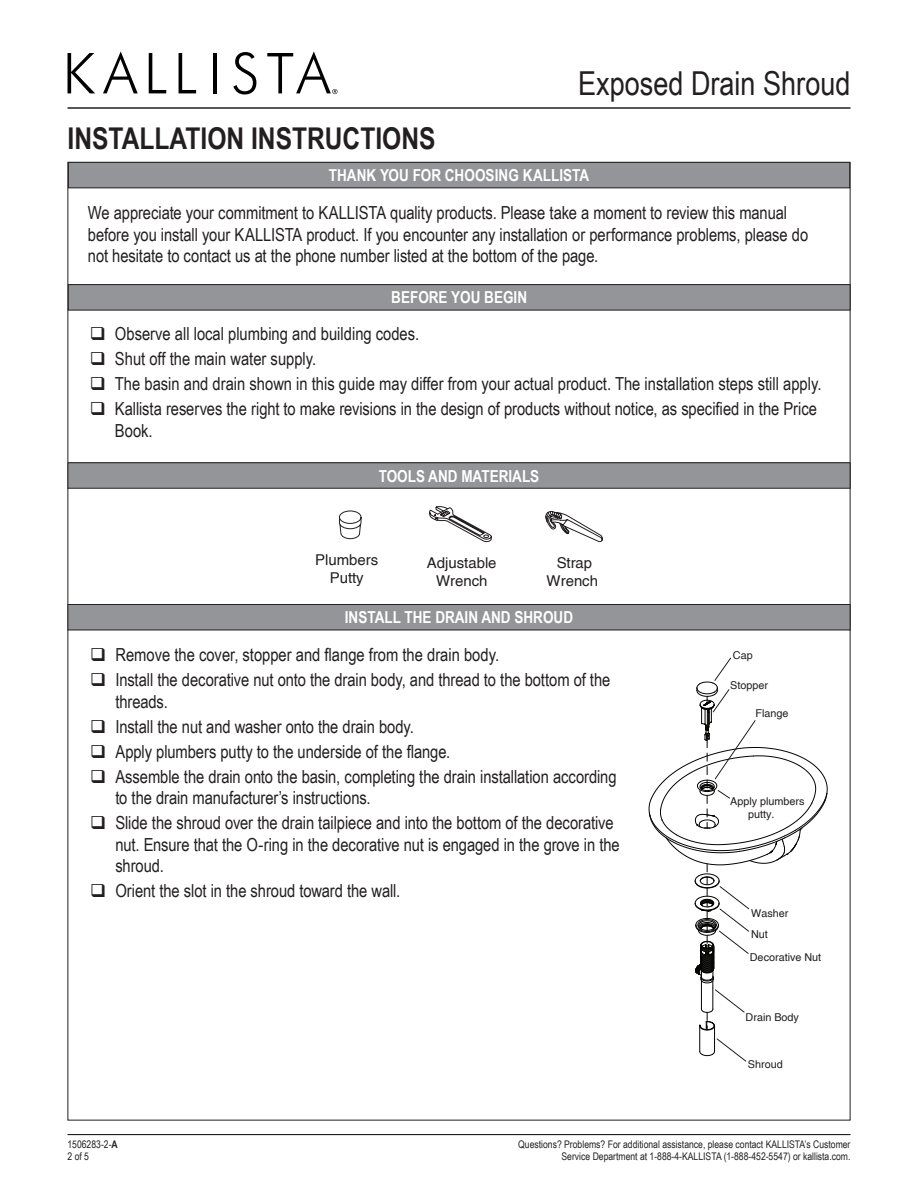
<style>
.page{position:relative;width:918px;height:1188px;background:#fff}
.page>*{position:absolute;margin:0;border:0;box-sizing:border-box;transform-origin:0 0}
.t1{font:33px "Arial Narrow";color:#231f20}
.t2{font:700 30px "Arial Narrow";color:#231f20}
.Body{font:18px/21.6px "Arial Narrow";letter-spacing:-.005em;color:#231f20}
.Section_Heading{font:700 16.5px "Arial Narrow";color:#fff}
.Caution_Line{font:700 16.5px "Arial Narrow";letter-spacing:.005em;color:#fff}
.t3{font:15px/17.9px "Helvetica";color:#231f20;text-align:center}
.t4{font:10.8px/21px "Helvetica";color:#211d1e}
.t5{font:10.5px/12.6px "Arial Narrow";color:#231f20}
.s1{font-weight:700}
</style>
<div class="page">
<svg style="left:68px;top:53px;width:27px;height:40px"></svg>
<svg style="left:103px;top:51px;width:35px;height:42px"></svg>
<svg style="left:149px;top:53px;width:17px;height:40px"></svg>
<svg style="left:179px;top:53px;width:17px;height:40px"></svg>
<hr style="left:213px;top:53px;width:4px;height:40px;background:#000">
<svg style="left:233px;top:52px;width:23px;height:42px"></svg>
<svg style="left:267px;top:51px;width:70px;height:43px"></svg>
<hr style="left:68px;top:107px;width:782px;height:2px;background:#231f20">
<hr style="left:68px;top:1134px;width:782px;height:1px;background:#231f20">
<div style="left:68px;top:162px;width:782px;height:26px;background:#939598"></div>
<div style="left:68px;top:162px;width:782px;height:26px;border:1px solid #231f20"></div>
<div style="left:68px;top:285px;width:782px;height:25px;background:#939598"></div>
<div style="left:68px;top:284px;width:782px;height:26px;border:1px solid #231f20"></div>
<div style="left:68px;top:604px;width:782px;height:26px;background:#939598"></div>
<div style="left:68px;top:604px;width:782px;height:26px;border:1px solid #231f20"></div>
<div style="left:68px;top:463px;width:782px;height:25px;background:#939598"></div>
<div style="left:68px;top:462px;width:782px;height:27px;border:1px solid #231f20"></div>
<svg style="left:648px;top:658px;width:180px;height:404px"></svg>
<svg style="left:429px;top:506px;width:63px;height:36px"></svg>
<svg style="left:545px;top:511px;width:58px;height:31px"></svg>
<svg style="left:339px;top:510px;width:23px;height:29px"></svg>
<h2 class="t2" style="left:68px;top:115px;width:370px">INSTALLATION INSTRUCTIONS</h2>
<h1 class="t1" style="left:578px;top:59px;width:274px">Exposed Drain Shroud</h1>
<p class="Caution_Line" style="left:329px;top:163px;width:262px">THANK YOU FOR CHOOSING KALLISTA</p>
<p class="Body" style="left:88px;top:201px;width:722px">We appreciate your commitment to KALLISTA quality products. Please take a moment to review this manual before you install your KALLISTA product. If you encounter any installation or performance problems, please do not hesitate to contact us at the phone number listed at the bottom of the page.</p>
<p class="Section_Heading" style="left:391px;top:285px;width:137px">BEFORE YOU BEGIN</p>
<p class="Body" style="left:115px;top:323px;width:306px">Observe all local plumbing and building codes.</p>
<p class="Body" style="left:115px;top:348px;width:203px">Shut off the main water supply.</p>
<p class="Body" style="left:115px;top:373px;width:708px">The basin and drain shown in this guide may differ from your actual product. The installation steps still apply.</p>
<p class="Body" style="left:115px;top:398px;width:704px">Kallista reserves the right to make revisions in the design of products without notice, as specified in the Price<br>Book.</p>
<p class="Section_Heading" style="left:379px;top:463px;width:162px">TOOLS AND MATERIALS</p>
<p class="t3" style="left:315px;top:551px;width:65px">Plumbers<br>Putty</p>
<p class="t3" style="left:427px;top:554px;width:71px">Adjustable<br>Wrench</p>
<p class="t3" style="left:547px;top:554px;width:53px">Strap<br>Wrench</p>
<p class="Section_Heading" style="left:345px;top:605px;width:230px">INSTALL THE DRAIN AND SHROUD</p>
<p class="Body" style="left:115px;top:643px;width:385px">Remove the cover, stopper and flange from the drain body.</p>
<p class="Body" style="left:115px;top:668px;width:497px">Install the decorative nut onto the drain body, and thread to the bottom of the threads.</p>
<p class="Body" style="left:115px;top:715px;width:300px">Install the nut and washer onto the drain body.</p>
<p class="Body" style="left:115px;top:740px;width:336px">Apply plumbers putty to the underside of the flange.</p>
<p class="Body" style="left:115px;top:765px;width:503px">Assemble the drain onto the basin, completing the drain installation according to the drain manufacturer’s instructions.</p>
<p class="Body" style="left:115px;top:811px;width:506px">Slide the shroud over the drain tailpiece and into the bottom of the decorative nut. Ensure that the O-ring in the decorative nut is engaged in the grove in the shroud.</p>
<p class="Body" style="left:115px;top:880px;width:287px">Orient the slot in the shroud toward the wall.</p>
<p class="t4" style="left:733px;top:645px;width:21px">Cap</p>
<p class="t4" style="left:730px;top:674px;width:39px">Stopper</p>
<p class="t4" style="left:755px;top:703px;width:35px">Flange</p>
<p class="t4" style="left:748px;top:795px;width:58px;line-height:12.9px;text-indent:-18px">Apply plumbers putty.</p>
<p class="t4" style="left:751px;top:902px;width:39px">Washer<br>Nut</p>
<p class="t4" style="left:750px;top:947px;width:73px">Decorative Nut</p>
<p class="t4" style="left:746px;top:1007px;width:55px">Drain Body</p>
<p class="t4" style="left:748px;top:1053px;width:36px">Shroud</p>
<p class="t5" style="left:68px;top:1137px;width:52px">1506283-2-<span class="s1">A<br></span>2 of 5</p>
<p class="t5" style="left:518px;top:1137px;width:334px;text-align:right">Questions? Problems? For additional assistance, please contact KALLISTA’s Customer<br>Service Department at 1-888-4-KALLISTA (1-888-452-5547) or kallista.com.</p>
</div>
